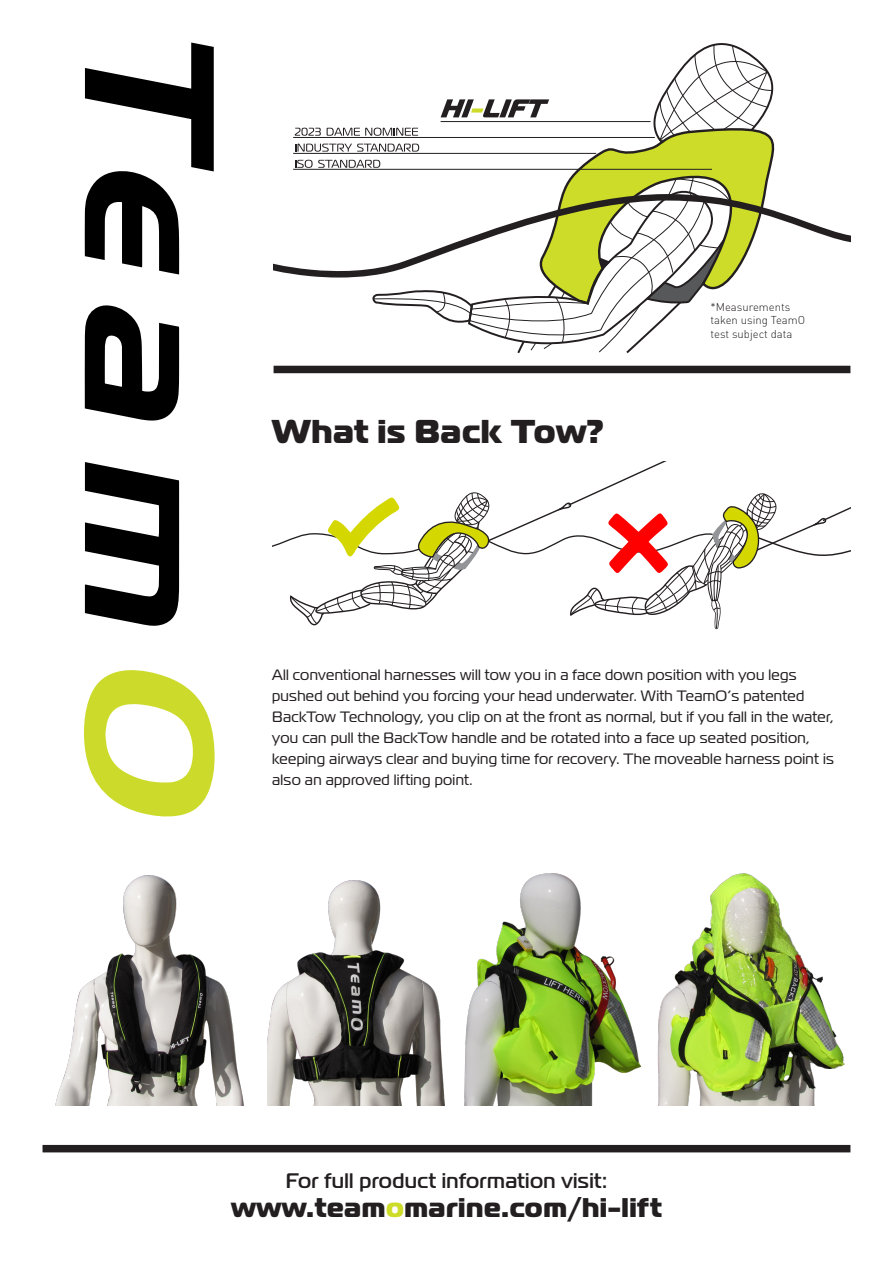
<style>
.page{position:relative;width:893px;height:1263px;background:#fff}
.page>*{position:absolute;margin:0;border:0;box-sizing:border-box;transform-origin:0 0}
.t1{font:800 33px "Magistral";letter-spacing:.02em;color:#231f20}
.t2{font:800 27px "Magistral";letter-spacing:.02em;color:#231f20}
.t3{font:500 21px "Magistral";letter-spacing:.02em;color:#231f20}
.t4{font:15px/21px "Magistral";letter-spacing:.02em;color:#231f20}
.t5{font:300 11.25px/13.4px "DIN";color:#231f20}
.s1{color:#cddc28}
</style>
<div class="page">
<svg style="left:653px;top:43px;width:121px;height:79px"></svg>
<svg style="left:529px;top:122px;width:246px;height:72px"></svg>
<svg style="left:372px;top:175px;width:365px;height:179px"></svg>
<hr style="left:441px;top:121px;width:210px;height:1px;background:#231f20">
<hr style="left:293px;top:137px;width:362px;height:1px;background:#231f20">
<hr style="left:293px;top:153px;width:303px;height:1px;background:#231f20">
<hr style="left:293px;top:169px;width:419px;height:1px;background:#231f20">
<svg style="left:327px;top:128px;width:91px;height:8px"></svg>
<svg style="left:295px;top:128px;width:26px;height:8px"></svg>
<svg style="left:295px;top:144px;width:124px;height:8px"></svg>
<svg style="left:295px;top:160px;width:85px;height:8px"></svg>
<svg style="left:441px;top:99px;width:108px;height:18px"></svg>
<svg style="left:274px;top:194px;width:576px;height:84px"></svg>
<img style="left:268px;top:880px;width:176px;height:225px">
<img style="left:464px;top:874px;width:176px;height:232px">
<img style="left:657px;top:873px;width:188px;height:233px">
<div style="left:43px;top:1145px;width:807px;height:7px;background:#231f20"></div>
<div style="left:274px;top:366px;width:576px;height:7px;background:#231f20"></div>
<svg style="left:84px;top:670px;width:131px;height:146px"></svg>
<svg style="left:85px;top:462px;width:94px;height:164px"></svg>
<svg style="left:85px;top:305px;width:94px;height:116px"></svg>
<svg style="left:85px;top:43px;width:129px;height:231px"></svg>
<svg style="left:272px;top:461px;width:578px;height:168px"></svg>
<img style="left:55px;top:876px;width:189px;height:229px">
<p class="t1" style="left:272px;top:410px;width:333px">What is Back Tow?</p>
<p class="t5" style="left:710px;top:300px;width:96px">*Measurements taken using TeamO test subject data</p>
<p class="t4" style="left:272px;top:664px;width:563px">All conventional harnesses will tow you in a face down position with you legs pushed out behind you forcing your head underwater. With TeamO’s patented BackTow Technology, you clip on at the front as normal, but if you fall in the water, you can pull the BackTow handle and be rotated into a face up seated position, keeping airways clear and buying time for recovery. The moveable harness point is also an approved lifting point.</p>
<p class="t3" style="left:286px;top:1168px;width:323px">For full product information visit:</p>
<p class="t2" style="left:231px;top:1189px;width:432px">www.team<span class="s1">o</span>marine.com/hi-lift</p>
</div>
